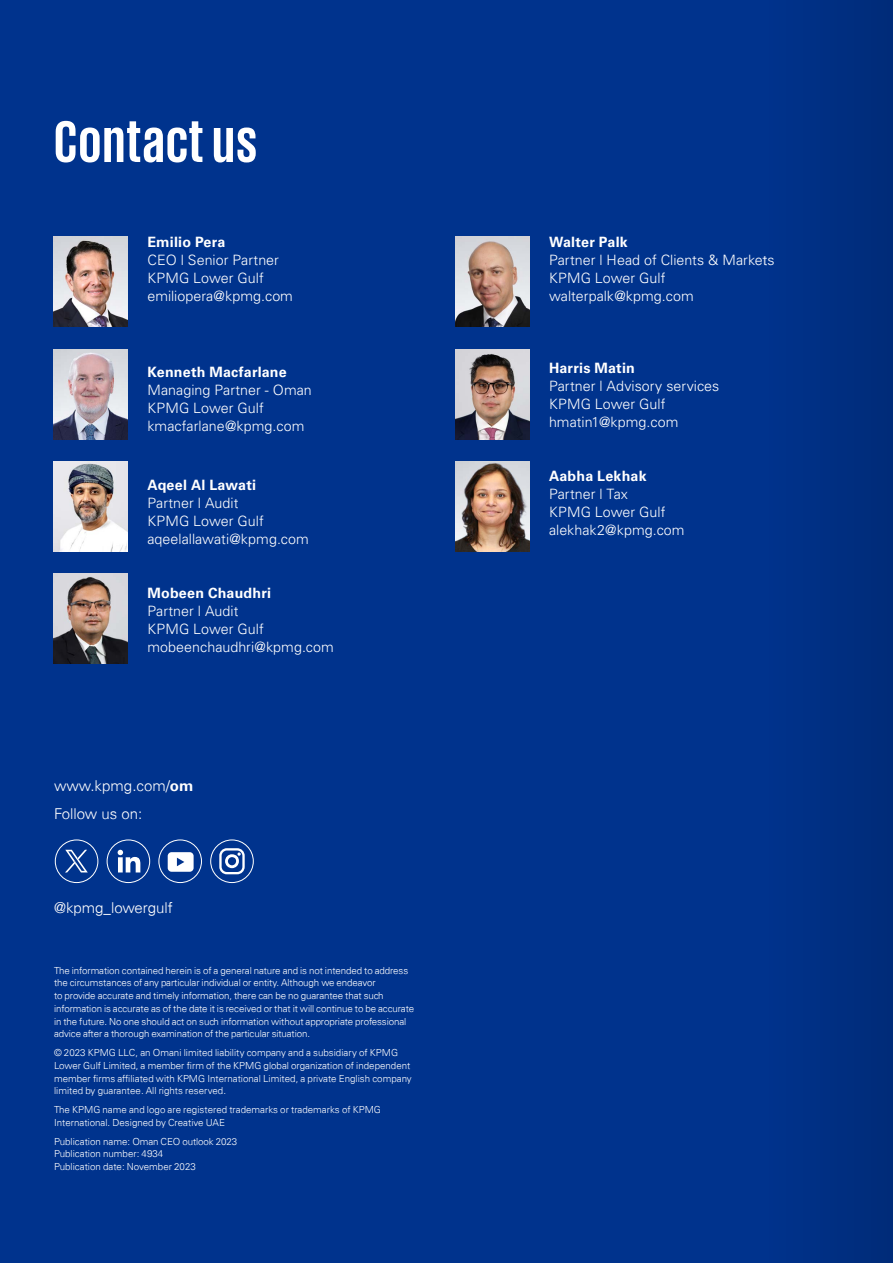
<style>
.page{position:relative;width:893px;height:1263px;background:#00338d}
.page>*{position:absolute;margin:0;border:0;box-sizing:border-box;transform-origin:0 0}
.t1{font:700 60px "KPMG";letter-spacing:.025em;color:#fff}
.t2{font:300 15px/27.6px "Univers 45";color:#fff}
.t3{font:300 14.25px/18px "Univers LT Std";letter-spacing:.005em;color:#fff}
.t4{font:700 14.25px "Univers LT Std";letter-spacing:.015em;color:#fff}
.t5{font:300 9.75px/12.8px "Univers 45";letter-spacing:-.01em;color:#fff}
.s1{font-family:"Univers 65";font-weight:700}
</style>
<div class="page">
<img style="left:54px;top:461px;width:74px;height:90px">
<img style="left:54px;top:573px;width:74px;height:90px">
<img style="left:455px;top:349px;width:74px;height:90px">
<img style="left:455px;top:461px;width:74px;height:90px">
<img style="left:54px;top:349px;width:74px;height:90px">
<svg style="left:118px;top:850px;width:22px;height:22px"></svg>
<svg style="left:168px;top:852px;width:26px;height:20px"></svg>
<div style="left:55px;top:839px;width:43px;height:44px;border:1px solid #fff;border-radius:50%"></div>
<div style="left:107px;top:839px;width:43px;height:44px;border:1px solid #fff;border-radius:50%"></div>
<div style="left:159px;top:839px;width:43px;height:44px;border:1px solid #fff;border-radius:50%"></div>
<div style="left:210px;top:839px;width:44px;height:44px;border:1px solid #fff;border-radius:50%"></div>
<div style="left:219px;top:848px;width:26px;height:26px;border:2px solid #fff;border-radius:6px"></div>
<div style="left:225px;top:854px;width:14px;height:14px;border:3px solid #fff;border-radius:50%"></div>
<svg style="left:237px;top:852px;width:4px;height:4px"></svg>
<img style="left:54px;top:237px;width:74px;height:90px">
<svg style="left:65px;top:850px;width:23px;height:22px"></svg>
<img style="left:455px;top:237px;width:74px;height:90px">
<div style="left:765px;top:0;width:128px;height:1263px;background:#002f83"></div>
<h1 class="t1" style="left:54px;top:112px;width:205px">Contact us</h1>
<h3 class="t4" style="left:147px;top:234px;width:80px">Emilio Pera</h3>
<h3 class="t3" style="left:147px;top:251px;width:147px">CEO l Senior Partner<br>KPMG Lower Gulf emiliopera@kpmg.com</h3>
<h3 class="t4" style="left:147px;top:364px;width:141px">Kenneth Macfarlane</h3>
<h3 class="t3" style="left:147px;top:381px;width:166px">Managing Partner - Oman<br>KPMG Lower Gulf kmacfarlane@kpmg.com</h3>
<h3 class="t4" style="left:147px;top:476px;width:110px">Aqeel Al Lawati</h3>
<h3 class="t3" style="left:147px;top:494px;width:163px">Partner l Audit<br>KPMG Lower Gulf aqeelallawati@kpmg.com</h3>
<h3 class="t4" style="left:147px;top:584px;width:125px">Mobeen Chaudhri</h3>
<h3 class="t3" style="left:147px;top:602px;width:188px">Partner l Audit<br>KPMG Lower Gulf mobeenchaudhri@kpmg.com</h3>
<h2 class="t2" style="left:54px;top:772px;width:141px">www.kpmg.com/<span class="s1">om<br></span>Follow us on:</h2>
<h2 class="t2" style="left:54px;top:894px;width:120px">@kpmg_lowergulf</h2>
<p class="t5" style="left:54px;top:964px;width:362px">The information contained herein is of a general nature and is not intended to address the circumstances of any particular individual or entity. Although we endeavor<br>to provide accurate and timely information, there can be no guarantee that such information is accurate as of the date it is received or that it will continue to be accurate in the future. No one should act on such information without appropriate professional advice after a thorough examination of the particular situation.</p>
<p class="t5" style="left:54px;top:1046px;width:359px">© 2023 KPMG LLC, an Omani limited liability company and a subsidiary of KPMG Lower Gulf Limited, a member firm of the KPMG global organization of independent member firms affiliated with KPMG International Limited, a private English company limited by guarantee. All rights reserved.</p>
<p class="t5" style="left:54px;top:1103px;width:328px">The KPMG name and logo are registered trademarks or trademarks of KPMG<br>International. Designed by Creative UAE</p>
<p class="t5" style="left:54px;top:1135px;width:185px">Publication name: Oman CEO outlook 2023<br>Publication number: 4934<br>Publication date: November 2023</p>
<h3 class="t4" style="left:549px;top:234px;width:80px">Walter Palk</h3>
<h3 class="t3" style="left:549px;top:251px;width:227px">Partner l Head of Clients &amp; Markets<br>KPMG Lower Gulf walterpalk@kpmg.com</h3>
<h3 class="t4" style="left:549px;top:360px;width:87px">Harris Matin</h3>
<h3 class="t3" style="left:549px;top:377px;width:172px">Partner l Advisory services<br>KPMG Lower Gulf hmatin1@kpmg.com</h3>
<h3 class="t4" style="left:549px;top:468px;width:99px">Aabha Lekhak</h3>
<h3 class="t3" style="left:549px;top:485px;width:137px">Partner l Tax<br>KPMG Lower Gulf alekhak2@kpmg.com</h3>
</div>
